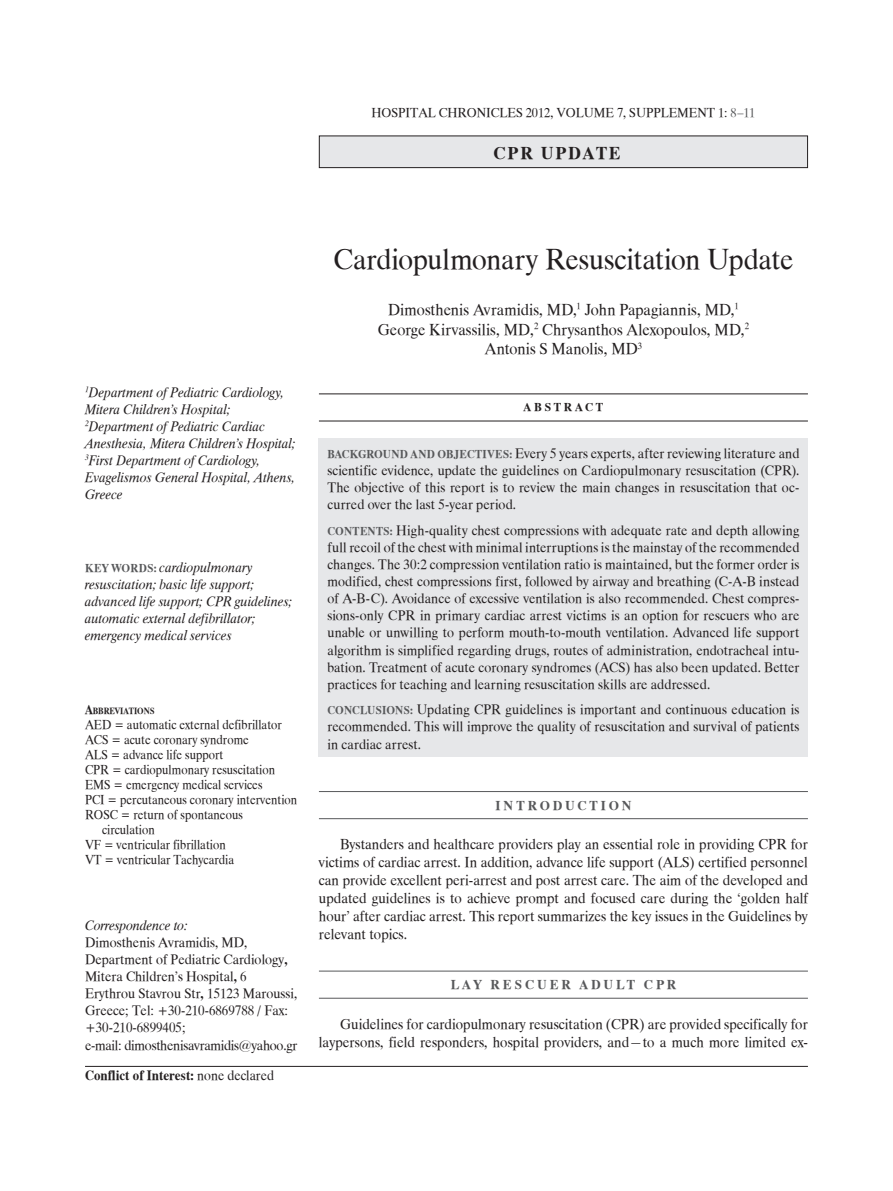
<style>
.page{position:relative;width:893px;height:1191px;background:#fff}
.page>*{position:absolute;margin:0;border:0;box-sizing:border-box;transform-origin:0 0}
._0-epikefalida{font:30px "UB Times";letter-spacing:-.01em;color:#231f20;scale:.95 1}
.EIDOS_ERGASIAS{font:18px "UB Times Bold";letter-spacing:.1em;color:#231f20}
._1-onomata{font:16.5px/19.8px "UB Times";letter-spacing:.005em;color:#231f20;text-align:center;scale:.95 1}
._5-keimeno{font:15px/18px "UB Times";color:#231f20;text-align:justify;scale:.95 1}
.ABSTRACT-KEIMENO_BOL{font:14.25px/17.1px "UB Times";letter-spacing:.01em;color:#231f20;text-align:justify;scale:.95 1}
.CORRESPONDENCE-DATA{font:14.25px/17.1px "UB Times";color:#231f20;scale:.95 1}
._2-idikotita{font:14.25px/17.1px "UB Times Italic";letter-spacing:.01em;color:#231f20;scale:.95 1}
.KEY-WORDS{font:14.25px/17.1px "UB Times Italic";letter-spacing:.01em;color:#231f20;scale:.95 1}
.SIMIOSI_LINE{font:14.25px "UB Times Bold";color:#231f20;scale:.93 1}
.CORRESPONDENCE-TITLE{font:14.25px "UB Times Italic";color:#231f20;scale:.95 1}
.ABBREVIATIONS-texts{font:13.5px/15px "UB Times";color:#231f20;scale:.9 1}
.ABBREVIATIONS-texts-2{font:13.5px "UB Times";color:#231f20;scale:.95 1}
.LINES_TITLOS_KEIM{font:13.5px "UB Times Bold";letter-spacing:.215em;color:#57585a}
.ABSTRACT-TITLE{font:12px "UB Times Bold";letter-spacing:.225em;color:#231f20}
.ABBREVIATIONS-title{font:9.45px "UB Times Bold";color:#231f20;scale:.9 1}
.s1{color:#57585a}
.s2{font-family:"UB Times Bold";font-size:12px;color:#57585a}
.s3{font-size:13.5px}
.s4{font-family:"UB Times Bold"}
.s5{font-family:"UB Times"}
</style>
<div class="page">
<hr style="left:319px;top:393px;width:489px;height:1px;background:#231f20">
<hr style="left:319px;top:420px;width:489px;height:1px;background:#231f20">
<hr style="left:319px;top:791px;width:489px;height:1px;background:#57585a">
<hr style="left:319px;top:818px;width:489px;height:1px;background:#57585a">
<hr style="left:319px;top:970px;width:489px;height:1px;background:#57585a">
<hr style="left:319px;top:997px;width:489px;height:1px;background:#57585a">
<div style="left:319px;top:438px;width:489px;height:319px;background:#e6e7e9"></div>
<div style="left:319px;top:136px;width:488px;height:32px;background:#e6e7e9"></div>
<div style="left:319px;top:135px;width:489px;height:33px;border:1px solid #231f20"></div>
<hr style="left:85px;top:1066px;width:723px;height:1px;background:#231f20">
<p class="ABBREVIATIONS-texts-2" style="left:371px;top:105px;width:406px">HOSPITAL CHRONICLES 2012, VOLUME 7, SUPPLEMENT 1: <span class="s1">8–11</span></p>
<p class="EIDOS_ERGASIAS" style="left:494px;top:143px;width:128px">CPR UPDATE</p>
<p class="_2-idikotita" style="left:85px;top:384px;width:223px"><sup>1</sup>Department of Pediatric Cardiology,<br>Mitera Children’s Hospital;<br><sup>2</sup>Department of Pediatric Cardiac<br>Anesthesia, Mitera Children’s Hospital;<br><sup>3</sup>First Department of Cardiology,<br>Evagelismos General Hospital, Athens,<br>Greece</p>
<p class="KEY-WORDS" style="left:85px;top:559px;width:220px"><span class="s2">KEY WORDS:</span> cardiopulmonary resuscitation; basic life support; advanced life support; CPR guidelines; automatic external defibrillator; emergency medical services</p>
<p class="ABBREVIATIONS-title" style="left:85px;top:706px;width:79px"><span class="s3">A</span>BBREVIATIONS</p>
<p class="ABBREVIATIONS-texts" style="left:85px;top:717px;width:220px">AED = automatic external defibrillator</p>
<p class="ABBREVIATIONS-texts" style="left:85px;top:732px;width:184px">ACS = acute coronary syndrome</p>
<p class="ABBREVIATIONS-texts" style="left:85px;top:747px;width:155px">ALS = advance life support</p>
<p class="ABBREVIATIONS-texts" style="left:85px;top:762px;width:213px">CPR = cardiopulmonary resuscitation</p>
<p class="ABBREVIATIONS-texts" style="left:85px;top:777px;width:199px">EMS = emergency medical services</p>
<p class="ABBREVIATIONS-texts" style="left:85px;top:792px;width:237px">PCI = percutaneous coronary intervention</p>
<p class="ABBREVIATIONS-texts" style="left:102px;top:807px;width:158px;text-indent:-17px">ROSC = return of spontaneous circulation</p>
<p class="ABBREVIATIONS-texts" style="left:85px;top:837px;width:158px">VF = ventricular fibrillation</p>
<p class="ABBREVIATIONS-texts" style="left:85px;top:852px;width:167px">VT = ventricular Tachycardia</p>
<p class="CORRESPONDENCE-TITLE" style="left:85px;top:917px;width:110px">Correspondence to:</p>
<p class="CORRESPONDENCE-DATA" style="left:85px;top:934px;width:225px">Dimosthenis Avramidis, MD, Department of Pediatric Cardiology<span class="s4">, </span>Mitera Children’s Hospital<span class="s4">,</span> 6<br>Erythrou Stavrou Str<span class="s4">,</span> 15123 Maroussi, Greece; Tel: +30-210-6869788 <span class="s4">/</span> Fax: +30-210-6899405;<br>e-mail: dimosthenisavramidis@yahoo.gr</p>
<p class="SIMIOSI_LINE" style="left:85px;top:1068px;width:205px">Conflict of Interest: <span class="s5">none declared</span></p>
<p class="_0-epikefalida" style="left:333px;top:244px;width:486px">Cardiopulmonary Resuscitation Update</p>
<p class="_1-onomata" style="left:378px;top:300px;width:393px">Dimosthenis Avramidis, MD,<sup>1</sup> John Papagiannis, MD,<sup>1<br></sup>George Kirvassilis, MD,<sup>2</sup> Chrysanthos Alexopoulos, MD,<sup>2<br></sup>Antonis S Manolis, MD<sup>3</sup></p>
<p class="ABSTRACT-TITLE" style="left:523px;top:401px;width:81px">ABSTRACT</p>
<p class="ABSTRACT-KEIMENO_BOL" style="left:327px;top:445px;width:498px"><span class="s2">BACKGROUND AND OBJECTIVES:</span> Every 5 years experts, after reviewing literature and scientific evidence, update the guidelines on Cardiopulmonary resuscitation (CPR).<br>The objective of this report is to review the main changes in resuscitation that oc&shy;curred over the last 5-year period.</p>
<p class="ABSTRACT-KEIMENO_BOL" style="left:327px;top:522px;width:498px"><span class="s2">CONTENTS:</span> High-quality chest compressions with adequate rate and depth allowing full recoil of the chest with minimal interruptions is the mainstay of the recommended changes. The 30:2 compression ventilation ratio is maintained, but the former order is modified, chest compressions first, followed by airway and breathing (C-A-B instead of A-B-C). Avoidance of excessive ventilation is also recommended. Chest compres&shy;sions-only CPR in primary cardiac arrest victims is an option for rescuers who are unable or unwilling to perform mouth-to-mouth ventilation. Advanced life support algorithm is simplified regarding drugs, routes of administration, endotracheal intu&shy;bation. Treatment of acute coronary syndromes (ACS) has also been updated. Better practices for teaching and learning resuscitation skills are addressed.</p>
<p class="ABSTRACT-KEIMENO_BOL" style="left:327px;top:701px;width:498px"><span class="s2">CONCLUSIONS:</span> Updating CPR guidelines is important and continuous education is recommended. This will improve the quality of resuscitation and survival of patients in cardiac arrest.</p>
<p class="LINES_TITLOS_KEIM" style="left:495px;top:798px;width:137px">INTRODUCTION</p>
<p class="_5-keimeno" style="left:319px;top:835px;width:516px;text-indent:21px">Bystanders and healthcare providers play an essential role in providing CPR for victims of cardiac arrest. In addition, advance life support (ALS) certified personnel can provide excellent peri-arrest and post arrest care. The aim of the developed and updated guidelines is to achieve prompt and focused care during the ‘golden half hour’ after cardiac arrest. This report summarizes the key issues in the Guidelines by relevant topics.</p>
<p class="LINES_TITLOS_KEIM" style="left:451px;top:977px;width:227px">LAY RESCUER ADULT CPR</p>
<p class="_5-keimeno" style="left:319px;top:1015px;width:516px;text-align:right">Guidelines for cardiopulmonary resuscitation (CPR) are provided specifically for laypersons, field responders, hospital providers, and—to a much more limited ex-</p>
</div>
